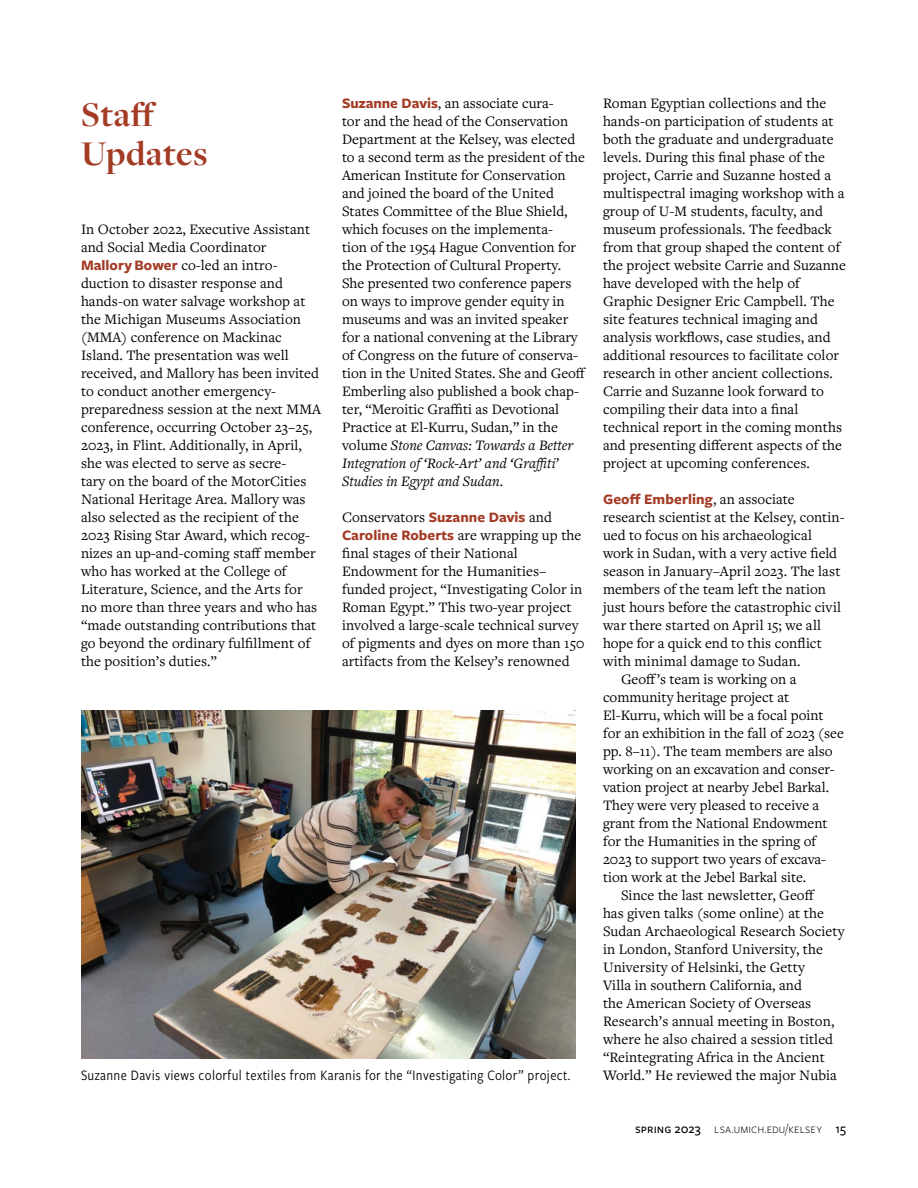
<style>
.page{position:relative;width:918px;height:1188px;background:#fff}
.page>*{position:absolute;margin:0;border:0;box-sizing:border-box;transform-origin:0 0}
.headline{font:700 36px/39px "Freight Disp Pro";letter-spacing:.015em;color:#a33b25}
.body_text_no_indent{font:15px/18px "Freight Text Pro";letter-spacing:.005em;color:#000}
.body_text_with_inden{font:15px/18px "Freight Text Pro";color:#000}
.t1{font:15px "Freight Sans Cnd Pro";letter-spacing:.02em;color:#000}
.t2{font:300 13.5px "Freight Sans Pro";letter-spacing:.015em;color:#000}
.s1{font-family:"Freight Sans Pro";font-weight:700;color:#a33b25}
.s2{font-style:italic}
.s3{font-weight:500}
</style>
<div class="page">
<img style="left:81px;top:711px;width:494px;height:348px">
<h1 class="headline" style="left:81px;top:94px;width:128px">Staff<br>Updates</h1>
<p class="body_text_no_indent" style="left:81px;top:220px;width:242px">In October 2022, Executive Assistant and Social Media Coordinator <span class="s1">Mallory Bower</span> co-led an intro&shy;duction to disaster response and hands-on water salvage workshop at the Michigan Museums Association (MMA) conference on Mackinac Island. The presentation was well received, and Mallory has been invited to conduct another emergency&shy;preparedness session at the next MMA conference, occurring October 23–25, 2023, in Flint. Additionally, in April, she was elected to serve as secre-<br>tary on the board of the MotorCities National Heritage Area. Mallory was also selected as the recipient of the 2023 Rising Star Award, which recog&shy;nizes an up-and-coming staff member who has worked at the College of Literature, Science, and the Arts for no more than three years and who has “made outstanding contributions that go beyond the ordinary fulfillment of the position’s duties.”</p>
<p class="body_text_no_indent" style="left:342px;top:94px;width:246px"><span class="s1">Suzanne Davis</span>, an associate cura-<br>tor and the head of the Conservation Department at the Kelsey, was elected to a second term as the president of the American Institute for Conservation and joined the board of the United States Committee of the Blue Shield, which focuses on the implementa-<br>tion of the 1954 Hague Convention for the Protection of Cultural Property.<br>She presented two conference papers on ways to improve gender equity in museums and was an invited speaker for a national convening at the Library of Congress on the future of conserva&shy;tion in the United States. She and Geoff Emberling also published a book chap&shy;ter, “Meroitic Graffiti as Devotional Practice at El-Kurru, Sudan,” in the volume <span class="s2">Stone Canvas: Towards a Better Integration of ‘Rock-Art’ and ‘Graffiti’ Studies in Egypt and Sudan</span>.</p>
<p class="body_text_no_indent" style="left:342px;top:508px;width:244px">Conservators <span class="s1">Suzanne Davis</span> and <span class="s1">Caroline Roberts</span> are wrapping up the final stages of their National Endowment for the Humanities– funded project, “Investigating Color in Roman Egypt.” This two-year project involved a large-scale technical survey of pigments and dyes on more than 150 artifacts from the Kelsey’s renowned</p>
<p class="body_text_no_indent" style="left:603px;top:94px;width:245px">Roman Egyptian collections and the hands-on participation of students at both the graduate and undergraduate levels. During this final phase of the project, Carrie and Suzanne hosted a multispectral imaging workshop with a group of U-M students, faculty, and museum professionals. The feedback from that group shaped the content of the project website Carrie and Suzanne have developed with the help of Graphic Designer Eric Campbell. The site features technical imaging and analysis workflows, case studies, and additional resources to facilitate color research in other ancient collections.<br>Carrie and Suzanne look forward to compiling their data into a final technical report in the coming months and presenting different aspects of the project at upcoming conferences.</p>
<p class="body_text_no_indent" style="left:603px;top:490px;width:243px"><span class="s1">Geoff Emberling</span>, an associate research scientist at the Kelsey, contin&shy;ued to focus on his archaeological work in Sudan, with a very active field season in January–April 2023. The last members of the team left the nation just hours before the catastrophic civil war there started on April 15; we all hope for a quick end to this conflict with minimal damage to Sudan.</p>
<p class="body_text_with_inden" style="left:603px;top:670px;width:242px;text-indent:18px">Geoff’s team is working on a community heritage project at El-Kurru, which will be a focal point for an exhibition in the fall of 2023 (see pp. 8–11). The team members are also working on an excavation and conser&shy;vation project at nearby Jebel Barkal.<br>They were very pleased to receive a grant from the National Endowment for the Humanities in the spring of 2023 to support two years of excava&shy;tion work at the Jebel Barkal site.</p>
<p class="body_text_with_inden" style="left:603px;top:886px;width:243px;text-indent:18px">Since the last newsletter, Geoff<br>has given talks (some online) at the Sudan Archaeological Research Society in London, Stanford University, the University of Helsinki, the Getty<br>Villa in southern California, and<br>the American Society of Overseas Research’s annual meeting in Boston, where he also chaired a session titled “Reintegrating Africa in the Ancient</p>
<p class="t1" style="left:81px;top:1065px;width:491px">Suzanne Davis views colorful textiles from Karanis for the “Investigating Color” project.</p>
<p class="body_text_with_inden" style="left:603px;top:1066px;width:235px">World.” He reviewed the major Nubia</p>
<p class="t2" style="left:635px;top:1119px;width:212px"><span class="s3">Spring 2023</span> lsa.umich.edu/kelsey <span class="s3">15</span></p>
</div>
